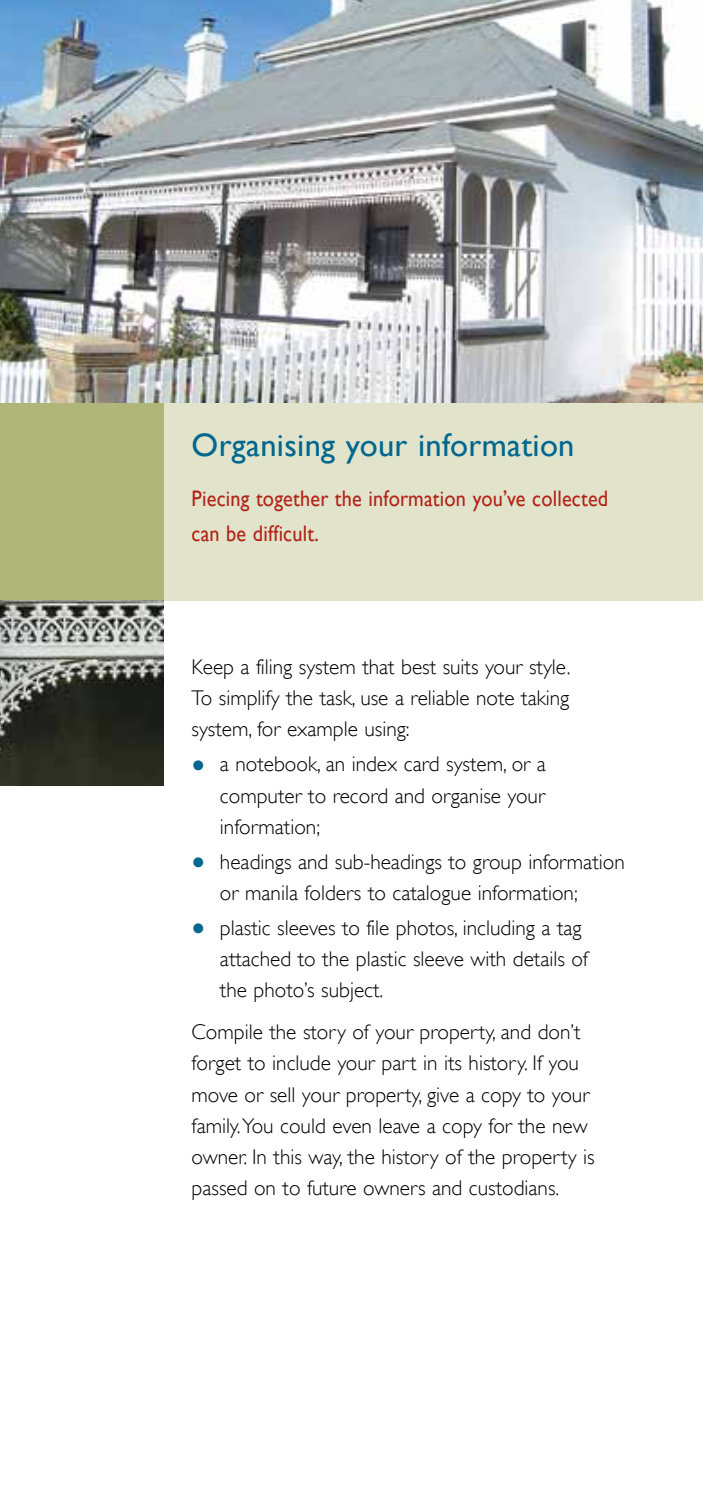
<style>
.page{position:relative;width:705px;height:1487px;background:#fff}
.page>*{position:absolute;margin:0;border:0;box-sizing:border-box;transform-origin:0 0}
.t1{font:32.5px "Gill Sans";letter-spacing:.01em;color:#00678f}
.t2{font:22.5px/35px "Gill Sans";letter-spacing:.01em;color:#b32317;scale:.9 1}
.t3{font:300 21.25px/31.2px "Gill Sans";color:#000}
.s1{font-family:"Helvetica Neue";font-weight:500;font-size:27.5px;color:#00678f}
</style>
<div class="page">
<div style="left:163px;top:402px;width:539px;height:199px;background:#e1e3cb"></div>
<div style="left:0;top:402px;width:163px;height:199px;background:#b0b579"></div>
<img style="left:0;top:0;width:702px;height:402px">
<img style="left:0;top:601px;width:163px;height:184px">
<h1 class="t1" style="left:191px;top:425px;width:384px">Organising your information</h1>
<p class="t2" style="left:191px;top:480px;width:464px">Piecing together the information you’ve collected can be difficult.</p>
<p class="t3" style="left:191px;top:651px;width:380px;text-align:justify">Keep a filing system that best suits your style.<br>To simplify the task, use a reliable note taking system, for example using:</p>
<p class="t3" style="left:220px;top:748px;width:327px;text-align:justify;text-indent:-28px"><span class="s1">•</span> a notebook, an index card system, or a computer to record and organise your information;</p>
<p class="t3" style="left:220px;top:846px;width:406px;text-indent:-28px"><span class="s1">•</span> headings and sub-headings to group information or manila folders to catalogue information;</p>
<p class="t3" style="left:220px;top:912px;width:369px;text-indent:-28px"><span class="s1">•</span> plastic sleeves to file photos, including a tag attached to the plastic sleeve with details of the photo’s subject.</p>
<p class="t3" style="left:191px;top:1016px;width:404px">Compile the story of your property, and don’t forget to include your part in its history. If you move or sell your property, give a copy to your family. You could even leave a copy for the new owner. In this way, the history of the property is passed on to future owners and custodians.</p>
</div>
